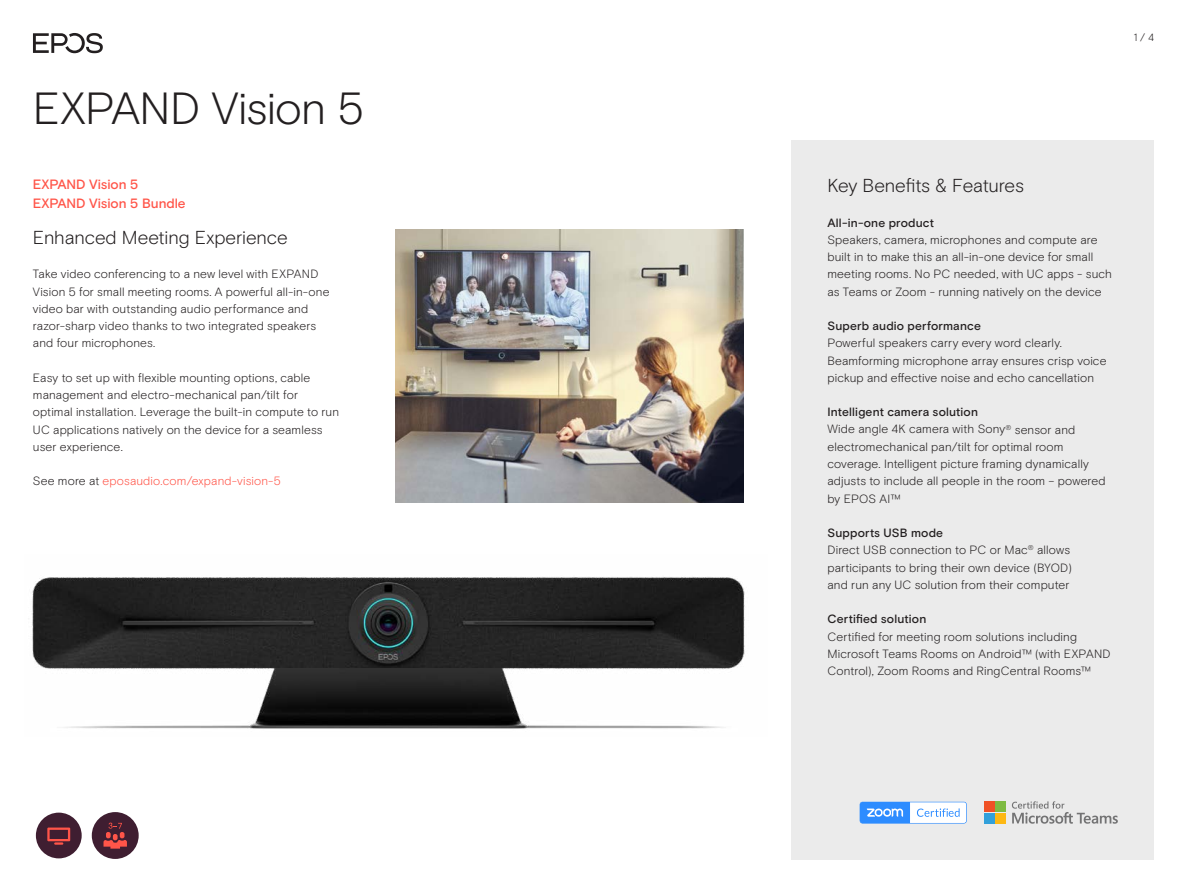
<style>
.page{position:relative;width:1187px;height:893px;background:#fff}
.page>*{position:absolute;margin:0;border:0;box-sizing:border-box;transform-origin:0 0}
.t1{font:300 45px "EPOS Basis";letter-spacing:-.015em;color:#231f20}
.t2{font:300 18.75px "EPOS Basis";letter-spacing:-.01em;color:#231f20}
.t3{font:500 13.5px/18.8px "EPOS Basis";color:#ff5549}
.t4{font:300 12px/17.2px "EPOS Basis";letter-spacing:.01em;color:#231f20}
.t5{font:500 12px "EPOS Basis";letter-spacing:.015em;color:#231f20}
.t6{font:300 12px "EPOS Basis";letter-spacing:.01em;color:#ff5549}
.t7{font:300 10.5px "EPOS Basis";color:#231f20}
.s1{color:#231f20}
.s2{font-weight:500}
</style>
<div class="page">
<img style="left:32px;top:577px;width:713px;height:152px">
<svg style="left:33px;top:33px;width:70px;height:20px"></svg>
<div style="left:791px;top:140px;width:362px;height:720px;background:#ebebeb"></div>
<img style="left:395px;top:230px;width:348px;height:273px">
<div style="left:36px;top:813px;width:46px;height:45px;background:#3f1e31;border-radius:50%"></div>
<svg style="left:47px;top:827px;width:23px;height:18px"></svg>
<div style="left:92px;top:812px;width:47px;height:47px;background:#3f1e31;border-radius:50%"></div>
<svg style="left:103px;top:823px;width:24px;height:26px"></svg>
<div style="left:983px;top:802px;width:11px;height:10px;background:#f05125"></div>
<div style="left:995px;top:802px;width:10px;height:10px;background:#7ebb42"></div>
<div style="left:983px;top:813px;width:11px;height:10px;background:#32a0da"></div>
<div style="left:995px;top:813px;width:10px;height:10px;background:#fdb813"></div>
<svg style="left:1011px;top:801px;width:106px;height:23px"></svg>
<svg style="left:859px;top:802px;width:107px;height:21px"></svg>
<h1 class="t1" style="left:33px;top:90px;width:332px">EXPAND Vision 5</h1>
<p class="t3" style="left:33px;top:176px;width:154px">EXPAND Vision 5<br>EXPAND Vision 5 Bundle</p>
<h2 class="t2" style="left:33px;top:230px;width:256px">Enhanced Meeting Experience</h2>
<p class="t4" style="left:33px;top:266px;width:298px">Take video conferencing to a new level with EXPAND Vision 5 for small meeting rooms. A powerful all-in-one video bar with outstanding audio performance and razor-sharp video thanks to two integrated speakers and four microphones.</p>
<p class="t4" style="left:33px;top:370px;width:307px">Easy to set up with flexible mounting options, cable management and electro-mechanical pan/tilt for optimal installation. Leverage the built-in compute to run UC applications natively on the device for a seamless user experience.</p>
<p class="t6" style="left:33px;top:476px;width:249px"><span class="s1">See more at</span> eposaudio.com/expand-vision-5</p>
<p class="t7" style="left:1133px;top:33px;width:22px">1 / 4</p>
<h2 class="t2" style="left:827px;top:178px;width:198px">Key Benefits &amp; Features</h2>
<p class="t5" style="left:827px;top:218px;width:108px">All-in-one product</p>
<p class="t4" style="left:827px;top:232px;width:286px">Speakers, camera, microphones and compute are built in to make this an all-in-one device for small meeting rooms. No PC needed, with UC apps - such as Teams or Zoom - running natively on the device</p>
<p class="t5" style="left:827px;top:321px;width:155px">Superb audio performance</p>
<p class="t4" style="left:827px;top:335px;width:280px">Powerful speakers carry every word clearly.<br>Beamforming microphone array ensures crisp voice pickup and effective noise and echo cancellation</p>
<p class="t4" style="left:827px;top:404px;width:280px"><span class="s2">Intelligent camera solution<br></span>Wide angle 4K camera with Sony<sup>®</sup> sensor and electromechanical pan/tilt for optimal room coverage. Intelligent picture framing dynamically adjusts to include all people in the room – powered by EPOS AI™</p>
<p class="t4" style="left:827px;top:525px;width:246px"><span class="s2">Supports USB mode<br></span>Direct USB connection to PC or Mac<sup>®</sup> allows participants to bring their own device (BYOD) and run any UC solution from their computer</p>
<p class="t5" style="left:827px;top:614px;width:100px">Certified solution</p>
<p class="t4" style="left:827px;top:629px;width:285px">Certified for meeting room solutions including<br>Microsoft Teams Rooms on Android™ (with EXPAND<br>Control), Zoom Rooms and RingCentral Rooms™</p>
</div>
